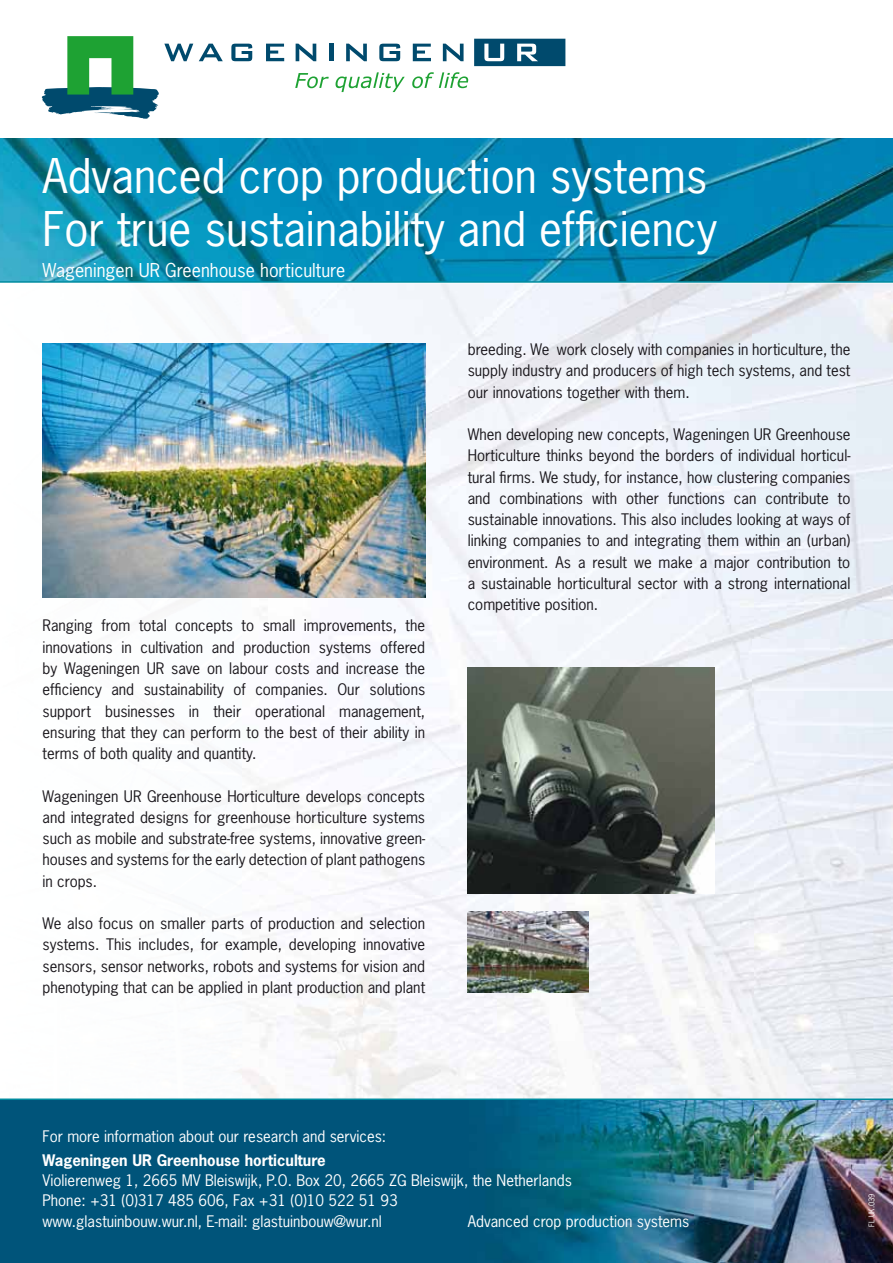
<style>
.page{position:relative;width:893px;height:1263px;background:#fff}
.page>*{position:absolute;margin:0;border:0;box-sizing:border-box;transform-origin:0 0}
.t1{font:45px/52.5px "News Gothic Std";color:#fff}
.t2{font:18px "News Gothic Std";color:#fff}
.t3{font:15px/21.3px "News Gothic Std";color:#1a171c;text-align:justify}
.t4{font:15px/20.2px "News Gothic Std";color:#fff}
.t5{font:700 15px "News Gothic Std";color:#fff}
.t6{font:7.5px "News Gothic Std";color:#fff}
</style>
<div class="page">
<img style="left:469px;top:1100px;width:424px;height:163px">
<img style="left:0;top:138px;width:893px;height:960px">
<div style="left:0;top:1099px;width:469px;height:164px;background:#00547a"></div>
<svg style="left:42px;top:36px;width:151px;height:83px"></svg>
<svg style="left:199px;top:44px;width:24px;height:17px"></svg>
<svg style="left:231px;top:44px;width:21px;height:17px"></svg>
<svg style="left:266px;top:44px;width:18px;height:17px"></svg>
<svg style="left:296px;top:44px;width:20px;height:17px"></svg>
<hr style="left:329px;top:44px;width:4px;height:17px;background:#004a6d">
<svg style="left:346px;top:44px;width:21px;height:17px"></svg>
<svg style="left:379px;top:44px;width:21px;height:17px"></svg>
<svg style="left:413px;top:44px;width:18px;height:17px"></svg>
<svg style="left:443px;top:44px;width:21px;height:17px"></svg>
<svg style="left:295px;top:72px;width:173px;height:20px"></svg>
<svg style="left:474px;top:39px;width:91px;height:27px;background:#286784"></svg>
<hr style="left:0;top:282px;width:893px;height:2px;background:#fff">
<hr style="left:0;top:281px;width:893px;height:2px;background:#008b9f">
<hr style="left:0;top:1098px;width:893px;height:2px;background:#008b9f">
<img style="left:43px;top:343px;width:382px;height:254px">
<img style="left:468px;top:667px;width:246px;height:227px">
<img style="left:468px;top:912px;width:121px;height:81px">
<h1 class="t1" style="left:43px;top:150px;width:676px">Advanced crop production systems<br>For true sustainability and efficiency</h1>
<p class="t2" style="left:43px;top:259px;width:304px">Wageningen UR Greenhouse horticulture</p>
<p class="t3" style="left:43px;top:615px;width:384px">Ranging from total concepts to small improvements, the innovations in cultivation and production systems offered by Wageningen UR save on labour costs and increase the efficiency and sustainability of companies. Our solutions support businesses in their operational management, ensuring that they can perform to the best of their ability in terms of both quality and quantity.</p>
<p class="t3" style="left:43px;top:785px;width:384px">Wageningen UR Greenhouse Horticulture develops concepts and integrated designs for greenhouse horticulture systems such as mobile and substrate-free systems, innovative green&shy;houses and systems for the early detection of plant pathogens in crops.</p>
<p class="t3" style="left:43px;top:913px;width:384px">We also focus on smaller parts of production and selection systems. This includes, for example, developing innovative sensors, sensor networks, robots and systems for vision and phenotyping that can be applied in plant production and plant</p>
<p class="t3" style="left:468px;top:339px;width:384px">breeding. We work closely with companies in horticulture, the supply industry and producers of high tech systems, and test our innovations together with them.</p>
<p class="t3" style="left:468px;top:424px;width:384px">When developing new concepts, Wageningen UR Greenhouse Horticulture thinks beyond the borders of individual horticul&shy;tural firms. We study, for instance, how clustering companies and combinations with other functions can contribute to sustainable innovations. This also includes looking at ways of linking companies to and integrating them within an (urban) environment. As a result we make a major contribution to a sustainable horticultural sector with a strong international competitive position.</p>
<p class="t4" style="left:43px;top:1126px;width:345px">For more information about our research and services:</p>
<p class="t5" style="left:43px;top:1150px;width:285px">Wageningen UR Greenhouse horticulture</p>
<p class="t4" style="left:43px;top:1170px;width:531px">Violierenweg 1, 2665 MV Bleiswijk, P.O. Box 20, 2665 ZG Bleiswijk, the Netherlands<br>Phone: +31 (0)317 485 606, Fax +31 (0)10 522 51 93<br>www.glastuinbouw.wur.nl, E-mail: glastuinbouw@wur.nl</p>
<p class="t4" style="left:468px;top:1211px;width:223px">Advanced crop production systems</p>
<p class="t6" style="left:867px;top:1227px;width:35px;rotate:-90deg">FL.UK.039</p>
</div>
